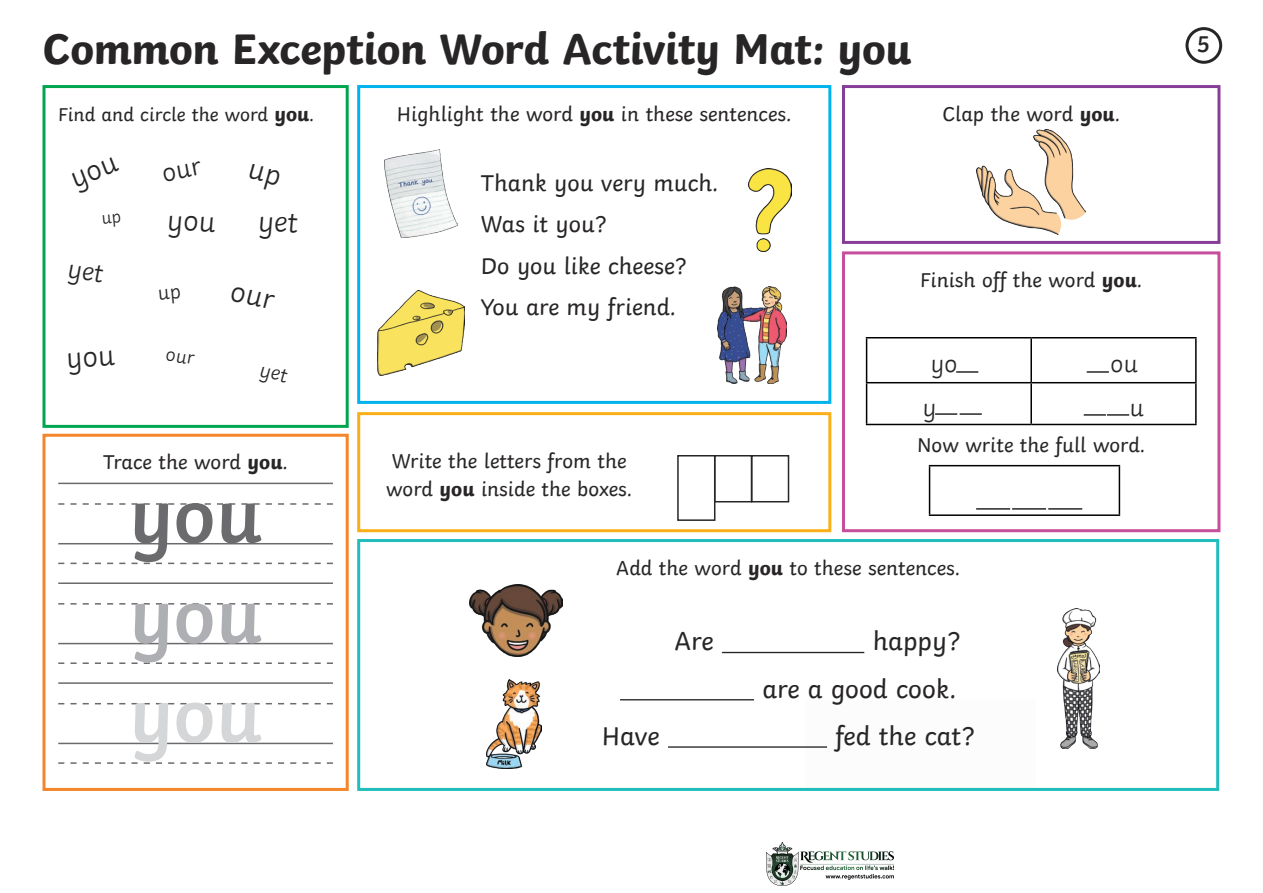
<style>
.page{position:relative;width:1263px;height:893px;background:#fff}
.page>*{position:absolute;margin:0;border:0;box-sizing:border-box;transform-origin:0 0}
.Underline{font:600 81px "Twinkl";color:#6b6b6e}
.Underline-2{font:600 81px "Twinkl";color:#aeafb3}
.Underline-3{font:600 81px "Twinkl";color:#d5d6d8}
.Heading{font:700 45px "Twinkl";letter-spacing:-.01em;color:#282526}
.Body_Copy{font:27px "Twinkl";color:#282526}
.Underline-4{font:300 25.5px "Twinkl";color:#282526}
.Body_Copy-2{font:24px "Twinkl";color:#282526}
.Mat_Number{font:600 24px "Twinkl";color:#282526}
.Body_Copy-3{font:21px/28.5px "Twinkl";color:#282526}
.Underline-5{font:21px "Twinkl";color:#282526}
.Body_Copy-4{font:19.5px "Twinkl";color:#282526}
.s1{font-weight:700;font-size:21px}
.s2{font-weight:700}
</style>
<div class="page">
<div style="left:357px;top:85px;width:474px;height:319px;border:3px solid #00b3ef"></div>
<div style="left:42px;top:85px;width:307px;height:343px;border:3px solid #00a54f"></div>
<hr style="left:722px;top:652px;width:142px;height:1px;background:#282526">
<hr style="left:620px;top:699px;width:134px;height:1px;background:#282526">
<hr style="left:668px;top:746px;width:159px;height:2px;background:#282526">
<div style="left:357px;top:539px;width:862px;height:252px;border:3px solid #21bdbd"></div>
<div style="left:842px;top:85px;width:378px;height:159px;border:3px solid #873e97"></div>
<div style="left:842px;top:251px;width:378px;height:281px;border:3px solid #c74d9d"></div>
<div style="left:1185px;top:27px;width:37px;height:37px;border:3px solid #282526;border-radius:50%"></div>
<div style="left:357px;top:412px;width:474px;height:120px;border:3px solid #faaf18"></div>
<img style="left:977px;top:129px;width:109px;height:106px">
<div style="left:42px;top:434px;width:307px;height:357px;border:3px solid #f5852a"></div>
<hr style="left:58px;top:543px;width:275px;height:1px;background:#6b6b6e">
<svg style="left:58px;top:503px;width:275px;height:2px"></svg>
<hr style="left:58px;top:483px;width:275px;height:1px;background:#6b6b6e">
<svg style="left:58px;top:563px;width:275px;height:1px"></svg>
<hr style="left:58px;top:643px;width:275px;height:1px;background:#6b6b6e">
<svg style="left:58px;top:603px;width:275px;height:2px"></svg>
<hr style="left:58px;top:582px;width:275px;height:2px;background:#6b6b6e">
<svg style="left:58px;top:662px;width:275px;height:2px"></svg>
<hr style="left:58px;top:743px;width:275px;height:1px;background:#6b6b6e">
<svg style="left:58px;top:703px;width:275px;height:1px"></svg>
<hr style="left:58px;top:682px;width:275px;height:2px;background:#6b6b6e">
<svg style="left:58px;top:762px;width:275px;height:2px"></svg>
<hr style="left:866px;top:337px;width:165px;height:1px;background:#000">
<hr style="left:866px;top:338px;width:1px;height:44px;background:#000">
<hr style="left:1031px;top:337px;width:165px;height:1px;background:#000">
<hr style="left:1030px;top:338px;width:2px;height:44px;background:#000">
<hr style="left:1195px;top:338px;width:1px;height:44px;background:#000">
<hr style="left:866px;top:382px;width:165px;height:1px;background:#000">
<hr style="left:866px;top:383px;width:1px;height:41px;background:#000">
<hr style="left:1031px;top:382px;width:165px;height:1px;background:#000">
<hr style="left:1030px;top:383px;width:2px;height:41px;background:#000">
<hr style="left:1195px;top:383px;width:1px;height:41px;background:#000">
<hr style="left:866px;top:424px;width:165px;height:1px;background:#000">
<hr style="left:1031px;top:424px;width:165px;height:1px;background:#000">
<hr style="left:929px;top:465px;width:191px;height:1px;background:#000">
<hr style="left:929px;top:466px;width:1px;height:48px;background:#000">
<hr style="left:1119px;top:466px;width:1px;height:48px;background:#000">
<hr style="left:929px;top:514px;width:191px;height:2px;background:#000">
<hr style="left:1107px;top:414px;width:22px;height:2px;background:#282526">
<hr style="left:1084px;top:414px;width:22px;height:2px;background:#282526">
<hr style="left:1087px;top:371px;width:22px;height:2px;background:#282526">
<hr style="left:956px;top:371px;width:22px;height:2px;background:#282526">
<hr style="left:935px;top:413px;width:22px;height:2px;background:#282526">
<hr style="left:960px;top:413px;width:22px;height:2px;background:#282526">
<hr style="left:976px;top:508px;width:34px;height:2px;background:#282526">
<hr style="left:1012px;top:508px;width:34px;height:2px;background:#282526">
<hr style="left:1048px;top:508px;width:34px;height:2px;background:#282526">
<div style="left:677px;top:455px;width:38px;height:66px;border:2px solid #282526"></div>
<div style="left:714px;top:455px;width:38px;height:47px;border:2px solid #282526"></div>
<div style="left:751px;top:455px;width:38px;height:47px;border:2px solid #282526"></div>
<img style="left:377px;top:291px;width:87px;height:84px">
<img style="left:385px;top:150px;width:72px;height:87px">
<img style="left:748px;top:168px;width:43px;height:84px">
<img style="left:718px;top:287px;width:69px;height:97px">
<img style="left:487px;top:679px;width:55px;height:89px">
<img style="left:1057px;top:609px;width:42px;height:140px">
<img style="left:470px;top:584px;width:93px;height:72px">
<img style="left:767px;top:842px;width:126px;height:44px">
<p class="Heading" style="left:42px;top:12px;width:870px">Common Exception Word Activity Mat: you</p>
<p class="Mat_Number" style="left:1196px;top:25px;width:16px">5</p>
<p class="Body_Copy-4" style="left:58px;top:99px;width:258px">Find and circle the word <span class="s1">you</span>.</p>
<p class="Underline-5" style="left:103px;top:446px;width:186px">Trace the word <span class="s2">you</span>.</p>
<p class="Underline" style="left:129px;top:451px;width:135px">you</p>
<p class="Underline-2" style="left:129px;top:551px;width:135px">you</p>
<p class="Underline-3" style="left:129px;top:650px;width:135px">you</p>
<p class="Body_Copy-3" style="left:397px;top:98px;width:396px">Highlight the word <span class="s2">you</span> in these sentences.</p>
<p class="Body_Copy-2" style="left:481px;top:164px;width:239px">Thank you very much.</p>
<p class="Body_Copy-2" style="left:481px;top:206px;width:127px">Was it you?</p>
<p class="Body_Copy-2" style="left:481px;top:247px;width:207px">Do you like cheese?</p>
<p class="Body_Copy-2" style="left:481px;top:289px;width:197px">You are my friend.</p>
<p class="Body_Copy-3" style="left:386px;top:445px;width:248px">Write the letters from the word <span class="s2">you</span> inside the boxes.</p>
<p class="Underline-5" style="left:942px;top:98px;width:179px">Clap the word <span class="s2">you</span>.</p>
<p class="Body_Copy-3" style="left:920px;top:264px;width:224px">Finish off the word <span class="s2">you</span>.</p>
<p class="Underline-4" style="left:931px;top:345px;width:28px">yo</p>
<p class="Underline-4" style="left:1110px;top:345px;width:29px">ou</p>
<p class="Underline-4" style="left:922px;top:388px;width:16px">y</p>
<p class="Underline-4" style="left:1129px;top:388px;width:16px">u</p>
<p class="Body_Copy-3" style="left:917px;top:429px;width:230px">Now write the full word.</p>
<p class="Body_Copy-3" style="left:616px;top:552px;width:345px">Add the word <span class="s2">you</span> to these sentences.</p>
<p class="Body_Copy" style="left:675px;top:621px;width:41px">Are</p>
<p class="Body_Copy" style="left:873px;top:621px;width:89px">happy?</p>
<p class="Body_Copy" style="left:762px;top:668px;width:195px">are a good cook.</p>
<p class="Body_Copy" style="left:602px;top:715px;width:59px">Have</p>
<p class="Body_Copy" style="left:835px;top:715px;width:141px">fed the cat?</p>
</div>
